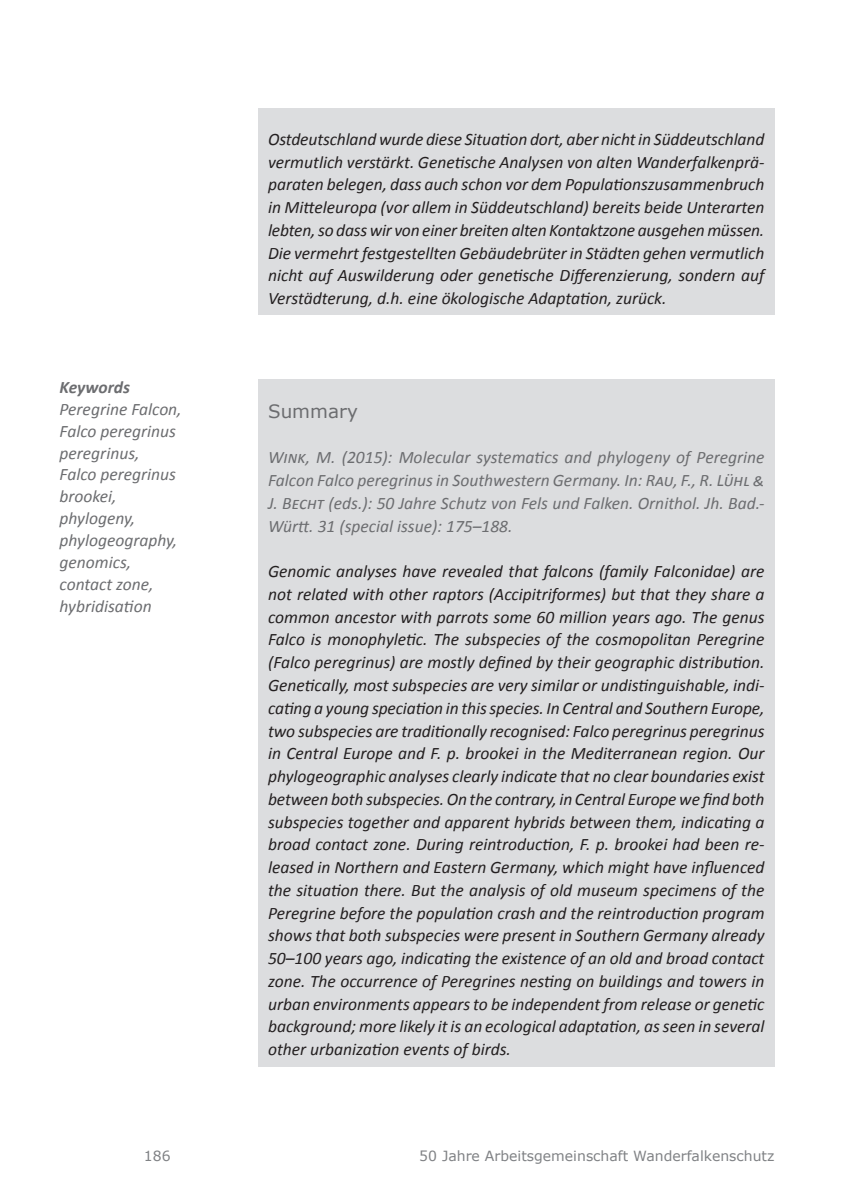
<style>
.page{position:relative;width:844px;height:1201px;background:#fff}
.page>*{position:absolute;margin:0;border:0;box-sizing:border-box;transform-origin:0 0}
.Titel_2{font:18.38px "Verdana";color:#6c6d70}
.Zusammenfassung{font:italic 17.5px/22.8px "Calibri";color:#231f20;text-align:justify}
.Zusammenfassung_Bibl{font:italic 17.5px/22.8px "Calibri";color:#6c6d70;text-align:justify}
.Randnotiz{font:italic 17.5px/21.9px "Calibri";color:#6c6d70}
.Kopfzeile{font:14px "Verdana";color:#808285}
.s1{font-weight:700}
</style>
<div class="page">
<div style="left:258px;top:108px;width:516px;height:206px;background:#dcdddf"></div>
<div style="left:258px;top:380px;width:516px;height:687px;background:#dcdddf"></div>
<p class="Randnotiz" style="left:60px;top:375px;width:124px"><span class="s1">Keywords<br></span>Peregrine Falcon,<br>Falco peregrinus peregrinus,<br>Falco peregrinus brookei, phylogeny, phylogeography, genomics, contact zone, hybridisation</p>
<p class="Zusammenfassung" style="left:268px;top:127px;width:498px">Ostdeutschland wurde diese Situation dort, aber nicht in Süddeutschland vermutlich verstärkt. Genetische Analysen von alten Wanderfalkenprä&shy;paraten belegen, dass auch schon vor dem Populationszusammenbruch in Mitteleuropa (vor allem in Süddeutschland) bereits beide Unterarten lebten, so dass wir von einer breiten alten Kontaktzone ausgehen müssen.<br>Die vermehrt festgestellten Gebäudebrüter in Städten gehen vermutlich nicht auf Auswilderung oder genetische Differenzierung, sondern auf Verstädterung, d.h. eine ökologische Adaptation, zurück.</p>
<p class="Titel_2" style="left:268px;top:398px;width:91px">Summary</p>
<p class="Zusammenfassung_Bibl" style="left:268px;top:445px;width:498px">Wink, M. (2015): Molecular systematics and phylogeny of Peregrine Falcon Falco peregrinus in Southwestern Germany. In: Rau, F., R. Lühl &amp; J. Becht (eds.): 50 Jahre Schutz von Fels und Falken. Ornithol. Jh. Bad.- Württ. 31 (special issue): 175–188.</p>
<p class="Zusammenfassung" style="left:268px;top:559px;width:498px">Genomic analyses have revealed that falcons (family Falconidae) are not related with other raptors (Accipitriformes) but that they share a common ancestor with parrots some 60 million years ago. The genus Falco is monophyletic. The subspecies of the cosmopolitan Peregrine (Falco peregrinus) are mostly defined by their geographic distribution.<br>Genetically, most subspecies are very similar or undistinguishable, indi&shy;cating a young speciation in this species. In Central and Southern Europe, two subspecies are traditionally recognised: Falco peregrinus peregrinus in Central Europe and F. p. brookei in the Mediterranean region. Our phylogeographic analyses clearly indicate that no clear boundaries exist between both subspecies. On the contrary, in Central Europe we find both subspecies together and apparent hybrids between them, indicating a broad contact zone. During reintroduction, F. p. brookei had been re&shy;leased in Northern and Eastern Germany, which might have influenced the situation there. But the analysis of old museum specimens of the Peregrine before the population crash and the reintroduction program shows that both subspecies were present in Southern Germany already 50–100 years ago, indicating the existence of an old and broad contact zone. The occurrence of Peregrines nesting on buildings and towers in urban environments appears to be independent from release or genetic background; more likely it is an ecological adaptation, as seen in several other urbanization events of birds.</p>
<p class="Kopfzeile" style="left:144px;top:1146px;width:28px">186</p>
<p class="Kopfzeile" style="left:419px;top:1146px;width:356px">50 Jahre Arbeitsgemeinschaft Wanderfalkenschutz</p>
</div>
